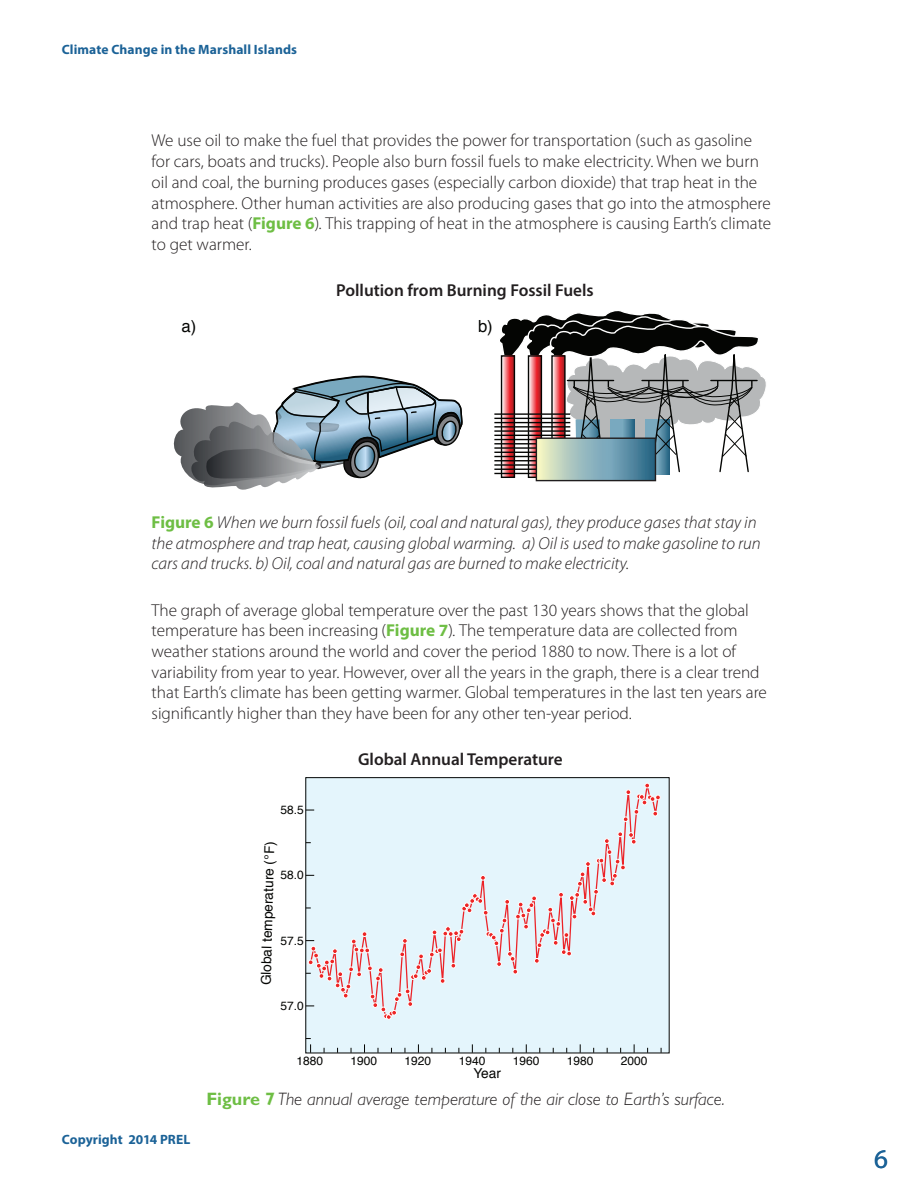
<style>
.page{position:relative;width:918px;height:1188px;background:#fff}
.page>*{position:absolute;margin:0;border:0;box-sizing:border-box;transform-origin:0 0}
.t1{font:27px "Myriad Pro";color:#1b6297}
.t2{font:italic 300 18px "Gill Sans";color:#231f20}
.t3{font:300 17.25px/20.7px "Myriad Pro";color:#231f20}
.t4{font:italic 300 17.25px/20.7px "Myriad Pro";color:#231f20}
.t5{font:600 17.25px "Myriad Pro";color:#231f20}
.t6{font:16.65px "Helvetica";color:#040503}
.t7{font:13.65px "Helvetica";color:#040503}
.t8{font:700 13.5px "Myriad Pro";letter-spacing:.01em;color:#1b6297}
.t9{font:12px "Helvetica";color:#040503}
.s1{font-weight:700;color:#6ebe44}
.s2{font-style:italic}
.s3{font-weight:700;font-style:normal;color:#6ebe44}
</style>
<div class="page">
<div style="left:306px;top:778px;width:363px;height:275px;background:#e4f5fc"></div>
<svg style="left:623px;top:783px;width:38px;height:39px"></svg>
<div style="left:305px;top:777px;width:365px;height:276px;border:1px solid #040503"></div>
<svg style="left:306px;top:832px;width:330px;height:188px"></svg>
<svg style="left:306px;top:1038px;width:5px;height:15px"></svg>
<div style="left:501px;top:355px;width:14px;height:123px;border:1px solid #040503"></div>
<div style="left:528px;top:355px;width:14px;height:123px;border:1px solid #040503"></div>
<hr style="left:494px;top:413px;width:76px;height:2px;background:#040503">
<hr style="left:494px;top:418px;width:76px;height:1px;background:#040503">
<hr style="left:494px;top:422px;width:76px;height:1px;background:#040503">
<hr style="left:494px;top:426px;width:76px;height:2px;background:#040503">
<hr style="left:494px;top:430px;width:76px;height:2px;background:#040503">
<hr style="left:494px;top:435px;width:76px;height:1px;background:#040503">
<hr style="left:494px;top:439px;width:76px;height:1px;background:#040503">
<hr style="left:494px;top:443px;width:76px;height:1px;background:#040503">
<hr style="left:494px;top:447px;width:76px;height:2px;background:#040503">
<hr style="left:494px;top:452px;width:76px;height:1px;background:#040503">
<hr style="left:494px;top:456px;width:76px;height:1px;background:#040503">
<hr style="left:494px;top:460px;width:76px;height:1px;background:#040503">
<hr style="left:494px;top:464px;width:76px;height:2px;background:#040503">
<hr style="left:494px;top:469px;width:76px;height:1px;background:#040503">
<hr style="left:494px;top:473px;width:76px;height:1px;background:#040503">
<svg style="left:538px;top:475px;width:116px;height:4px"></svg>
<div style="left:536px;top:438px;width:120px;height:43px;border:1px solid #201d1e"></div>
<svg style="left:495px;top:311px;width:271px;height:164px"></svg>
<svg style="left:174px;top:376px;width:289px;height:114px"></svg>
<p class="t8" style="left:62px;top:40px;width:237px">Climate Change in the Marshall Islands</p>
<p class="t3" style="left:152px;top:131px;width:621px">We use oil to make the fuel that provides the power for transportation (such as gasoline for cars, boats and trucks). People also burn fossil fuels to make electricity. When we burn oil and coal, the burning produces gases (especially carbon dioxide) that trap heat in the atmosphere. Other human activities are also producing gases that go into the atmosphere and trap heat (<span class="s1">Figure 6</span>)<span class="s2">.</span> This trapping of heat in the atmosphere is causing Earth’s climate to get warmer.</p>
<p class="t5" style="left:336px;top:279px;width:259px">Pollution from Burning Fossil Fuels</p>
<p class="t6" style="left:181px;top:315px;width:16px">a)</p>
<p class="t6" style="left:478px;top:315px;width:16px">b)</p>
<p class="t4" style="left:152px;top:512px;width:611px"><span class="s3">Figure 6</span> When we burn fossil fuels (oil, coal and natural gas), they produce gases that stay in the atmosphere and trap heat, causing global warming. a) Oil is used to make gasoline to run cars and trucks. b) Oil, coal and natural gas are burned to make electricity.</p>
<p class="t3" style="left:152px;top:600px;width:617px">The graph of average global temperature over the past 130 years shows that the global temperature has been increasing (<span class="s1">Figure 7</span>)<span class="s2">.</span> The temperature data are collected from weather stations around the world and cover the period 1880 to now. There is a lot of variability from year to year. However, over all the years in the graph, there is a clear trend that Earth’s climate has been getting warmer. Global temperatures in the last ten years are significantly higher than they have been for any other ten-year period.</p>
<p class="t5" style="left:358px;top:749px;width:206px">Global Annual Temperature</p>
<p class="t9" style="left:281px;top:801px;width:25px">58.5</p>
<p class="t7" style="left:256px;top:985px;width:145px;rotate:-88deg">Global temperature (°F)</p>
<p class="t9" style="left:281px;top:867px;width:25px">58.0</p>
<p class="t9" style="left:281px;top:932px;width:25px">57.5</p>
<p class="t9" style="left:281px;top:998px;width:25px">57.0</p>
<p class="t9" style="left:297px;top:1052px;width:28px">1880</p>
<p class="t9" style="left:351px;top:1052px;width:28px">1900</p>
<p class="t9" style="left:405px;top:1052px;width:28px">1920</p>
<p class="t9" style="left:459px;top:1052px;width:28px">1940</p>
<p class="t7" style="left:473px;top:1064px;width:29px">Year</p>
<p class="t9" style="left:513px;top:1052px;width:28px">1960</p>
<p class="t9" style="left:567px;top:1052px;width:28px">1980</p>
<p class="t9" style="left:621px;top:1052px;width:28px">2000</p>
<p class="t8" style="left:62px;top:1131px;width:130px">Copyright 2014 PREL</p>
<p class="t2" style="left:206px;top:1089px;width:520px"><span class="s3">Figure 7</span> The annual average temperature of the air close to Earth’s surface.</p>
<h1 class="t1" style="left:874px;top:1143px;width:15px">6</h1>
</div>
